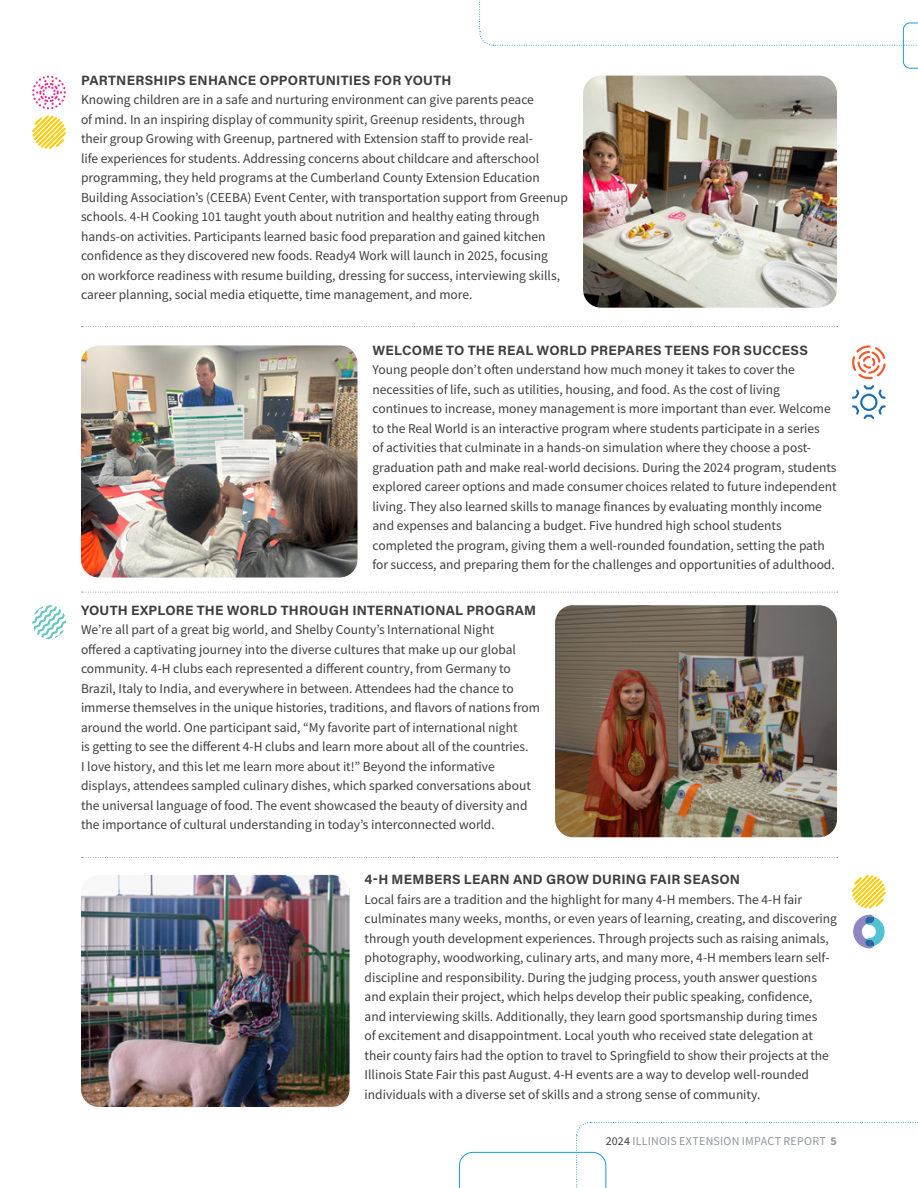
<style>
.page{position:relative;width:918px;height:1188px;background:#fff}
.page>*{position:absolute;margin:0;border:0;box-sizing:border-box;transform-origin:0 0}
.t1{font:13.5px/19.5px "Source Sans Variable";color:#3e3e3f}
.Strip_Page_Title{font:13.5px "Acumin Variable Concept";letter-spacing:.015em;color:#3e3e3f}
.t2{font:12px "Source Sans Variable";letter-spacing:.015em;color:#939598}
.s1{color:#3e3e3f}
</style>
<div class="page">
<svg style="left:479px;top:0;width:439px;height:69px"></svg>
<svg style="left:459px;top:1122px;width:459px;height:66px"></svg>
<img style="left:583px;top:76px;width:254px;height:232px">
<img style="left:81px;top:345px;width:277px;height:233px">
<img style="left:555px;top:605px;width:282px;height:232px">
<svg style="left:853px;top:915px;width:32px;height:33px"></svg>
<img style="left:81px;top:875px;width:269px;height:232px">
<svg style="left:852px;top:345px;width:34px;height:34px"></svg>
<svg style="left:852px;top:385px;width:34px;height:34px"></svg>
<svg style="left:852px;top:875px;width:34px;height:34px"></svg>
<svg style="left:32px;top:605px;width:34px;height:34px"></svg>
<svg style="left:32px;top:76px;width:34px;height:33px"></svg>
<svg style="left:32px;top:115px;width:34px;height:34px"></svg>
<svg style="left:81px;top:326px;width:757px;height:1px"></svg>
<svg style="left:81px;top:592px;width:757px;height:1px"></svg>
<svg style="left:81px;top:857px;width:757px;height:1px"></svg>
<h2 class="Strip_Page_Title" style="left:81px;top:71px;width:372px">PARTNERSHIPS ENHANCE OPPORTUNITIES FOR YOUTH</h2>
<p class="t1" style="left:81px;top:90px;width:489px">Knowing children are in a safe and nurturing environment can give parents peace<br>of mind. In an inspiring display of community spirit, Greenup residents, through<br>their group Growing with Greenup, partnered with Extension staff to provide real-<br>life experiences for students. Addressing concerns about childcare and afterschool programming, they held programs at the Cumberland County Extension Education Building Association’s (CEEBA) Event Center, with transportation support from Greenup schools. 4-H Cooking 101 taught youth about nutrition and healthy eating through hands-on activities. Participants learned basic food preparation and gained kitchen confidence as they discovered new foods. Ready4 Work will launch in 2025, focusing<br>on workforce readiness with resume building, dressing for success, interviewing skills, career planning, social media etiquette, time management, and more.</p>
<h2 class="Strip_Page_Title" style="left:373px;top:341px;width:437px">WELCOME TO THE REAL WORLD PREPARES TEENS FOR SUCCESS</h2>
<p class="t1" style="left:373px;top:360px;width:466px">Young people don’t often understand how much money it takes to cover the necessities of life, such as utilities, housing, and food. As the cost of living continues to increase, money management is more important than ever. Welcome to the Real World is an interactive program where students participate in a series<br>of activities that culminate in a hands-on simulation where they choose a post&shy;graduation path and make real-world decisions. During the 2024 program, students explored career options and made consumer choices related to future independent living. They also learned skills to manage finances by evaluating monthly income and expenses and balancing a budget. Five hundred high school students completed the program, giving them a well-rounded foundation, setting the path for success, and preparing them for the challenges and opportunities of adulthood.</p>
<h2 class="Strip_Page_Title" style="left:81px;top:601px;width:457px">YOUTH EXPLORE THE WORLD THROUGH INTERNATIONAL PROGRAM</h2>
<p class="t1" style="left:81px;top:620px;width:461px">We’re all part of a great big world, and Shelby County’s International Night<br>offered a captivating journey into the diverse cultures that make up our global community. 4-H clubs each represented a different country, from Germany to Brazil, Italy to India, and everywhere in between. Attendees had the chance to immerse themselves in the unique histories, traditions, and flavors of nations from around the world. One participant said, “My favorite part of international night<br>is getting to see the different 4-H clubs and learn more about all of the countries.<br>I love history, and this let me learn more about it!” Beyond the informative displays, attendees sampled culinary dishes, which sparked conversations about the universal language of food. The event showcased the beauty of diversity and the importance of cultural understanding in today’s interconnected world.</p>
<h2 class="Strip_Page_Title" style="left:365px;top:870px;width:377px">4-H MEMBERS LEARN AND GROW DURING FAIR SEASON</h2>
<p class="t1" style="left:365px;top:890px;width:474px">Local fairs are a tradition and the highlight for many 4-H members. The 4-H fair culminates many weeks, months, or even years of learning, creating, and discovering through youth development experiences. Through projects such as raising animals, photography, woodworking, culinary arts, and many more, 4-H members learn self&shy;discipline and responsibility. During the judging process, youth answer questions and explain their project, which helps develop their public speaking, confidence, and interviewing skills. Additionally, they learn good sportsmanship during times<br>of excitement and disappointment. Local youth who received state delegation at their county fairs had the option to travel to Springfield to show their projects at the Illinois State Fair this past August. 4-H events are a way to develop well-rounded individuals with a diverse set of skills and a strong sense of community.</p>
<p class="t2" style="left:606px;top:1133px;width:233px"><span class="s1">2024</span> ILLINOIS EXTENSION IMPACT REPORT 5</p>
</div>
